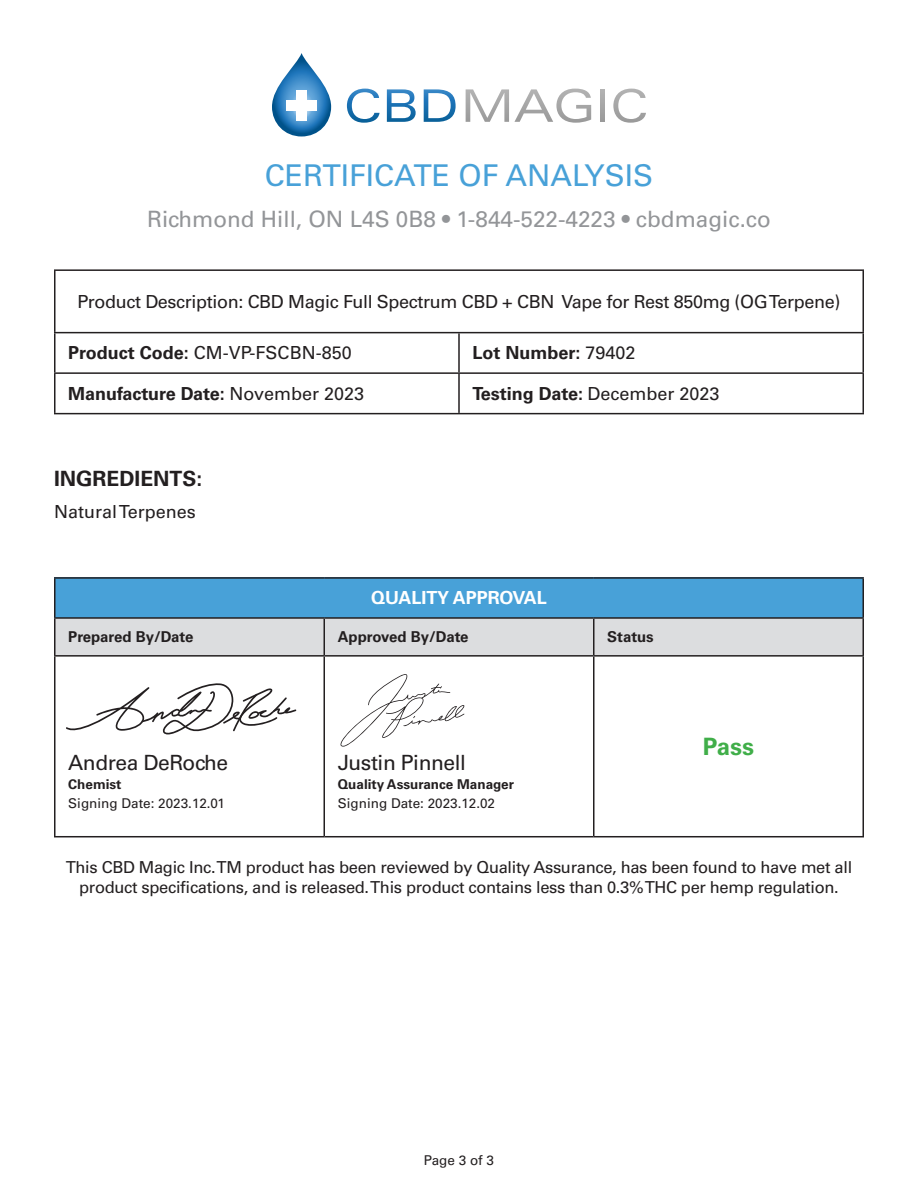
<style>
.page{position:relative;width:918px;height:1188px;background:#fff}
.page>*{position:absolute;margin:0;border:0;box-sizing:border-box;transform-origin:0 0}
.t1{font:30px "Univers LT Std";color:#48a1d8}
.t2{font:700 24px "Univers LT Std";color:#40ae49}
.t3{font:22.5px "Univers LT Std";color:#939598}
.t4{font:21px "Univers LT Std";letter-spacing:-.02em;color:#231f20}
.t5{font:700 21px "Univers LT Std";color:#231f20}
.t6{font:18px "Univers LT Std";letter-spacing:-.02em;color:#231f20}
.Paragraph_Style_3{font:700 18px "Univers LT Std";color:#231f20}
.t7{font:18px "Univers LT Std";color:#231f20}
.Paragraph_Style_1{font:700 18px "Univers LT Std";color:#fff}
.t8{font:16.5px/19.8px "Univers LT Std";letter-spacing:-.02em;color:#231f20;text-align:center}
.t9{font:700 15px "Univers LT Std";color:#231f20}
.t10{font:13.5px "Univers LT Std";color:#231f20}
.t11{font:700 13.5px "Univers LT Std";color:#231f20}
.s1{font-weight:700}
.s2{font-weight:400}
</style>
<div class="page">
<div style="left:55px;top:578px;width:808px;height:40px;background:#48a1d8"></div>
<div style="left:56px;top:619px;width:806px;height:36px;background:#dcdddf"></div>
<hr style="left:54px;top:577px;width:270px;height:2px;background:#231f20">
<hr style="left:54px;top:579px;width:2px;height:38px;background:#231f20">
<hr style="left:324px;top:577px;width:270px;height:2px;background:#231f20">
<hr style="left:594px;top:577px;width:270px;height:2px;background:#231f20">
<hr style="left:862px;top:579px;width:2px;height:38px;background:#231f20">
<hr style="left:54px;top:617px;width:270px;height:2px;background:#231f20">
<hr style="left:54px;top:619px;width:2px;height:36px;background:#231f20">
<hr style="left:324px;top:617px;width:270px;height:2px;background:#231f20">
<hr style="left:324px;top:619px;width:1px;height:36px;background:#231f20">
<hr style="left:594px;top:617px;width:270px;height:2px;background:#231f20">
<hr style="left:593px;top:619px;width:1px;height:36px;background:#231f20">
<hr style="left:862px;top:619px;width:2px;height:36px;background:#231f20">
<hr style="left:54px;top:655px;width:270px;height:2px;background:#231f20">
<hr style="left:54px;top:657px;width:2px;height:179px;background:#231f20">
<hr style="left:324px;top:655px;width:270px;height:2px;background:#231f20">
<hr style="left:324px;top:657px;width:1px;height:179px;background:#231f20">
<hr style="left:594px;top:655px;width:270px;height:2px;background:#231f20">
<hr style="left:593px;top:657px;width:1px;height:179px;background:#231f20">
<hr style="left:862px;top:657px;width:2px;height:179px;background:#231f20">
<hr style="left:54px;top:836px;width:270px;height:1px;background:#231f20">
<hr style="left:324px;top:836px;width:270px;height:1px;background:#231f20">
<hr style="left:594px;top:836px;width:270px;height:1px;background:#231f20">
<svg style="left:66px;top:683px;width:230px;height:52px"></svg>
<svg style="left:340px;top:674px;width:125px;height:73px"></svg>
<svg style="left:272px;top:53px;width:59px;height:83px"></svg>
<svg style="left:347px;top:89px;width:33px;height:34px"></svg>
<svg style="left:387px;top:89px;width:29px;height:33px"></svg>
<svg style="left:424px;top:89px;width:32px;height:33px"></svg>
<svg style="left:466px;top:89px;width:125px;height:34px"></svg>
<div style="left:600px;top:89px;width:5px;height:33px;background:#a6a6a6"></div>
<svg style="left:613px;top:89px;width:33px;height:34px"></svg>
<div style="left:296px;top:90px;width:11px;height:31px;background:#fff"></div>
<div style="left:286px;top:101px;width:31px;height:10px;background:#fff"></div>
<hr style="left:54px;top:269px;width:405px;height:2px;background:#231f20">
<hr style="left:54px;top:271px;width:2px;height:61px;background:#231f20">
<hr style="left:459px;top:269px;width:405px;height:2px;background:#231f20">
<hr style="left:862px;top:271px;width:2px;height:61px;background:#231f20">
<hr style="left:54px;top:332px;width:405px;height:1px;background:#231f20">
<hr style="left:54px;top:333px;width:2px;height:39px;background:#231f20">
<hr style="left:459px;top:332px;width:405px;height:1px;background:#231f20">
<hr style="left:458px;top:333px;width:2px;height:39px;background:#231f20">
<hr style="left:862px;top:333px;width:2px;height:39px;background:#231f20">
<hr style="left:54px;top:372px;width:405px;height:2px;background:#231f20">
<hr style="left:54px;top:374px;width:2px;height:39px;background:#231f20">
<hr style="left:459px;top:372px;width:405px;height:2px;background:#231f20">
<hr style="left:458px;top:374px;width:2px;height:39px;background:#231f20">
<hr style="left:862px;top:374px;width:2px;height:39px;background:#231f20">
<hr style="left:54px;top:413px;width:405px;height:1px;background:#231f20">
<hr style="left:459px;top:413px;width:405px;height:1px;background:#231f20">
<p class="t1" style="left:265px;top:157px;width:390px">CERTIFICATE OF ANALYSIS</p>
<p class="t3" style="left:147px;top:206px;width:625px">Richmond Hill, ON L4S 0B8 • 1-844-522-4223 • cbdmagic.co</p>
<p class="t6" style="left:78px;top:291px;width:764px">Product Description: CBD Magic Full Spectrum CBD + CBN Vape for Rest 850mg (OG Terpene)</p>
<p class="t7" style="left:68px;top:342px;width:285px"><span class="s1">Product Code:</span> CM-VP-FSCBN-850</p>
<p class="Paragraph_Style_3" style="left:472px;top:343px;width:165px">Lot Number: <span class="s2">79402</span></p>
<p class="Paragraph_Style_3" style="left:68px;top:383px;width:298px">Manufacture Date: <span class="s2">November 2023</span></p>
<p class="Paragraph_Style_3" style="left:472px;top:383px;width:249px">Testing Date: <span class="s2">December 2023</span></p>
<p class="t5" style="left:54px;top:466px;width:150px">INGREDIENTS:</p>
<p class="t7" style="left:54px;top:501px;width:143px">Natural Terpenes</p>
<p class="Paragraph_Style_1" style="left:371px;top:588px;width:177px">QUALITY APPROVAL</p>
<p class="t9" style="left:68px;top:628px;width:127px">Prepared By/Date</p>
<p class="t9" style="left:338px;top:628px;width:132px">Approved By/Date</p>
<p class="t9" style="left:607px;top:628px;width:48px">Status</p>
<p class="t4" style="left:68px;top:750px;width:161px">Andrea DeRoche</p>
<p class="t11" style="left:68px;top:776px;width:55px">Chemist</p>
<p class="t10" style="left:68px;top:795px;width:158px">Signing Date: 2023.12.01</p>
<p class="t4" style="left:338px;top:750px;width:130px">Justin Pinnell</p>
<p class="t11" style="left:338px;top:776px;width:178px">Quality Assurance Manager</p>
<p class="t10" style="left:338px;top:795px;width:159px">Signing Date: 2023.12.02</p>
<p class="t2" style="left:703px;top:732px;width:53px">Pass</p>
<p class="t8" style="left:66px;top:858px;width:788px">This CBD Magic Inc. TM product has been reviewed by Quality Assurance, has been found to have met all product specifications, and is released. This product contains less than 0.3% THC per hemp regulation.</p>
<p class="t10" style="left:424px;top:1153px;width:72px">Page 3 of 3</p>
</div>
